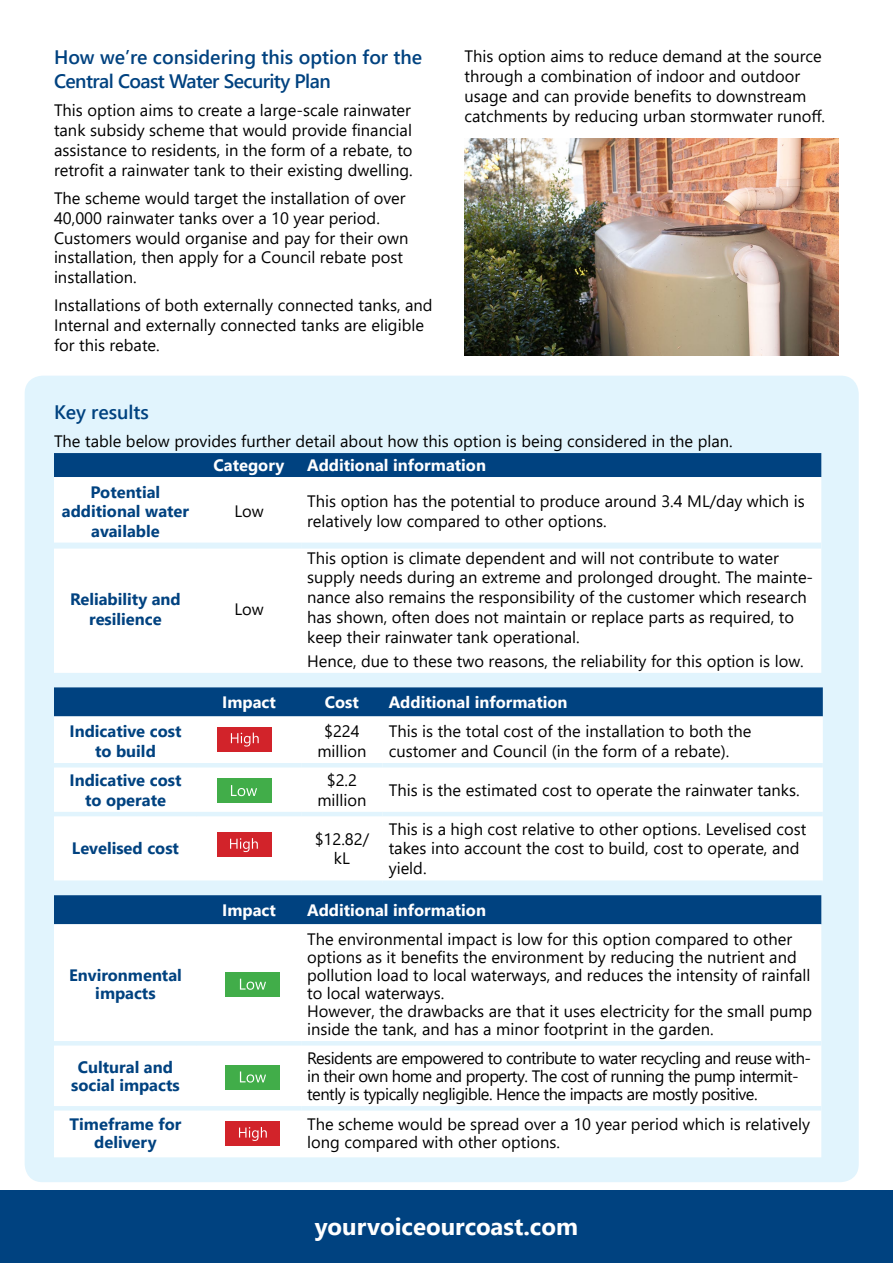
<style>
.page{position:relative;width:893px;height:1263px;background:#fff}
.page>*{position:absolute;margin:0;border:0;box-sizing:border-box;transform-origin:0 0}
.t1{font:700 24px "Segoe UI";color:#fff}
.t2{font:600 19.5px/23.4px "Segoe UI";color:#004280}
.t3{font:16.5px/19.8px "Segoe UI";color:#000}
.t4{font:16.5px/18px "Segoe UI";letter-spacing:-.03em;color:#000}
.t5{font:700 16.5px/19.8px "Segoe UI";color:#004280;text-align:center}
.t6{font:700 16.5px "Segoe UI";color:#fff}
</style>
<div class="page">
<div style="left:25px;top:376px;width:834px;height:806px;background:#e1f4fd;border-radius:18px"></div>
<div style="left:54px;top:895px;width:767px;height:29px;background:#004280"></div>
<div style="left:54px;top:925px;width:767px;height:232px;background:#fff"></div>
<hr style="left:54px;top:1041px;width:143px;height:4px;background:#e1f4fd">
<hr style="left:197px;top:1041px;width:104px;height:4px;background:#e1f4fd">
<hr style="left:301px;top:1041px;width:520px;height:4px;background:#e1f4fd">
<hr style="left:54px;top:1106px;width:143px;height:4px;background:#e1f4fd">
<hr style="left:197px;top:1106px;width:104px;height:4px;background:#e1f4fd">
<hr style="left:301px;top:1106px;width:520px;height:4px;background:#e1f4fd">
<div style="left:54px;top:453px;width:767px;height:24px;background:#004280"></div>
<div style="left:54px;top:477px;width:767px;height:66px;background:#fff"></div>
<div style="left:54px;top:549px;width:767px;height:124px;background:#fff"></div>
<div style="left:54px;top:687px;width:769px;height:29px;background:#004280"></div>
<div style="left:54px;top:716px;width:769px;height:164px;background:#fff"></div>
<hr style="left:54px;top:763px;width:143px;height:4px;background:#e1f4fd">
<hr style="left:197px;top:763px;width:104px;height:4px;background:#e1f4fd">
<hr style="left:301px;top:763px;width:82px;height:4px;background:#e1f4fd">
<hr style="left:383px;top:763px;width:440px;height:4px;background:#e1f4fd">
<hr style="left:54px;top:812px;width:143px;height:4px;background:#e1f4fd">
<hr style="left:197px;top:812px;width:104px;height:4px;background:#e1f4fd">
<hr style="left:301px;top:812px;width:82px;height:4px;background:#e1f4fd">
<hr style="left:383px;top:812px;width:440px;height:4px;background:#e1f4fd">
<img style="left:464px;top:138px;width:374px;height:217px">
<div style="left:226px;top:972px;width:54px;height:24px;background:#41ad49"></div>
<svg style="left:240px;top:979px;width:26px;height:11px"></svg>
<div style="left:217px;top:779px;width:54px;height:24px;background:#41ad49"></div>
<svg style="left:231px;top:785px;width:26px;height:11px"></svg>
<div style="left:0;top:1191px;width:893px;height:72px;background:#004280"></div>
<div style="left:218px;top:727px;width:54px;height:24px;background:#d2232a"></div>
<svg style="left:231px;top:733px;width:28px;height:13px"></svg>
<div style="left:217px;top:833px;width:54px;height:24px;background:#d2232a"></div>
<svg style="left:230px;top:838px;width:28px;height:14px"></svg>
<div style="left:226px;top:1065px;width:54px;height:24px;background:#41ad49"></div>
<svg style="left:240px;top:1071px;width:26px;height:11px"></svg>
<div style="left:226px;top:1122px;width:54px;height:24px;background:#d2232a"></div>
<svg style="left:239px;top:1127px;width:28px;height:14px"></svg>
<p class="t2" style="left:54px;top:44px;width:370px">How we’re considering this option for the<br>Central Coast Water Security Plan</p>
<p class="t3" style="left:54px;top:99px;width:360px;text-align:justify">This option aims to create a large-scale rainwater tank subsidy scheme that would provide financial assistance to residents, in the form of a rebate, to retrofit a rainwater tank to their existing dwelling.</p>
<p class="t3" style="left:54px;top:187px;width:356px">The scheme would target the installation of over 40,000 rainwater tanks over a 10 year period.<br>Customers would organise and pay for their own installation, then apply for a Council rebate post installation.</p>
<p class="t3" style="left:54px;top:294px;width:380px">Installations of both externally connected tanks, and<br>Internal and externally connected tanks are eligible for this rebate.</p>
<p class="t3" style="left:464px;top:45px;width:362px">This option aims to reduce demand at the source through a combination of indoor and outdoor usage and can provide benefits to downstream catchments by reducing urban stormwater runoff.</p>
<p class="t2" style="left:54px;top:399px;width:97px">Key results</p>
<p class="t3" style="left:54px;top:430px;width:680px">The table below provides further detail about how this option is being considered in the plan.</p>
<p class="t6" style="left:214px;top:450px;width:72px">Category</p>
<p class="t6" style="left:307px;top:450px;width:180px">Additional information</p>
<p class="t5" style="left:62px;top:480px;width:129px">Potential additional water available</p>
<p class="t3" style="left:234px;top:500px;width:31px">Low</p>
<p class="t3" style="left:307px;top:490px;width:499px">This option has the potential to produce around 3.4 ML/day which is relatively low compared to other options.</p>
<p class="t5" style="left:70px;top:588px;width:112px">Reliability and resilience</p>
<p class="t3" style="left:234px;top:598px;width:31px">Low</p>
<p class="t3" style="left:307px;top:546px;width:507px">This option is climate dependent and will not contribute to water supply needs during an extreme and prolonged drought. The mainte&shy;nance also remains the responsibility of the customer which research has shown, often does not maintain or replace parts as required, to keep their rainwater tank operational.</p>
<p class="t3" style="left:307px;top:650px;width:498px">Hence, due to these two reasons, the reliability for this option is low.</p>
<p class="t6" style="left:222px;top:686px;width:55px">Impact</p>
<p class="t6" style="left:325px;top:686px;width:36px">Cost</p>
<p class="t6" style="left:389px;top:686px;width:180px">Additional information</p>
<p class="t5" style="left:69px;top:720px;width:113px">Indicative cost to build</p>
<p class="t3" style="left:317px;top:720px;width:51px;text-align:center">$224 million</p>
<p class="t3" style="left:389px;top:720px;width:364px">This is the total cost of the installation to both the customer and Council (in the form of a rebate).</p>
<p class="t5" style="left:69px;top:769px;width:113px">Indicative cost to operate</p>
<p class="t3" style="left:317px;top:768px;width:51px;text-align:center">$2.2 million</p>
<p class="t3" style="left:389px;top:778px;width:412px">This is the estimated cost to operate the rainwater tanks.</p>
<p class="t5" style="left:72px;top:837px;width:109px">Levelised cost</p>
<p class="t3" style="left:315px;top:827px;width:56px;text-align:center">$12.82/ kL</p>
<p class="t3" style="left:389px;top:817px;width:419px">This is a high cost relative to other options. Levelised cost takes into account the cost to build, cost to operate, and yield.</p>
<p class="t5" style="left:69px;top:965px;width:114px;line-height:18px">Environmental impacts</p>
<p class="t6" style="left:222px;top:894px;width:55px">Impact</p>
<p class="t6" style="left:307px;top:894px;width:180px">Additional information</p>
<p class="t3" style="left:307px;top:928px;width:505px;line-height:18px">The environmental impact is low for this option compared to other options as it benefits the environment by reducing the nutrient and pollution load to local waterways, and reduces the intensity of rainfall to local waterways.</p>
<p class="t3" style="left:307px;top:1000px;width:507px;line-height:18px">However, the drawbacks are that it uses electricity for the small pump inside the tank, and has a minor footprint in the garden.</p>
<p class="t5" style="left:71px;top:1057px;width:110px;line-height:18px">Cultural and social impacts</p>
<p class="t4" style="left:307px;top:1047px;width:505px">Residents are empowered to contribute to water recycling and reuse with&shy;in their own home and property. The cost of running the pump intermit&shy;tently is typically negligible. Hence the impacts are mostly positive.</p>
<p class="t5" style="left:70px;top:1114px;width:113px;line-height:18px">Timeframe for delivery</p>
<p class="t3" style="left:307px;top:1113px;width:504px;line-height:18px">The scheme would be spread over a 10 year period which is relatively long compared with other options.</p>
<p class="t1" style="left:315px;top:1204px;width:265px">yourvoiceourcoast.com</p>
</div>
